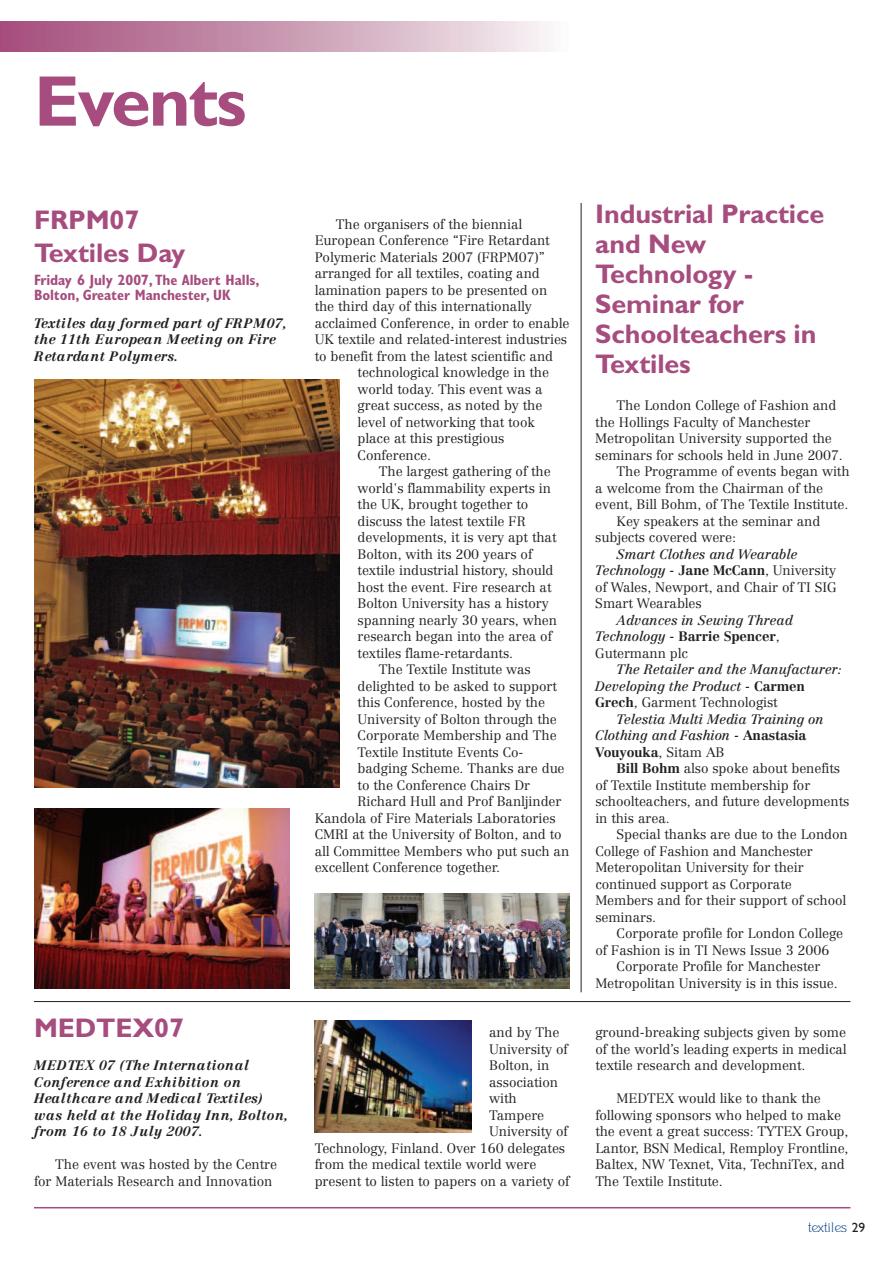
<style>
.page{position:relative;width:893px;height:1263px;background:#fff}
.page>*{position:absolute;margin:0;border:0;box-sizing:border-box;transform-origin:0 0}
.t1{font:700 72px "Gill Sans";letter-spacing:-.03em;color:#a64c7e}
.t2{font:700 27px/30px "Gill Sans";letter-spacing:-.005em;color:#a64c7e}
.t3{font:700 condensed 15px/15px "Gill Sans";letter-spacing:-.005em;color:#a64c7e}
.t4{font:300 13.5px/16.5px "Centennial LT";letter-spacing:-.005em;color:#231f20}
.t5{font:italic 13.5px/16.5px "Centennial LT";letter-spacing:-.005em;color:#231f20}
.t6{font:italic 700 13.5px/16.5px "Centennial LT";letter-spacing:.025em;color:#231f20}
.t7{font:13.5px "Grafiko";letter-spacing:-.035em;color:#013b7f}
.s1{font-weight:400;font-style:italic}
.s2{font-weight:700}
.s3{font-weight:700;font-style:normal}
.s4{font-weight:300;font-style:normal}
.s5{font-family:"Gill Sans";color:#231f20}
</style>
<div class="page">
<hr style="left:34px;top:1207px;width:816px;height:1px;background:#a64c7e">
<hr style="left:34px;top:1001px;width:816px;height:1px;background:#231f20">
<img style="left:34px;top:379px;width:306px;height:408px">
<img style="left:315px;top:893px;width:255px;height:96px">
<img style="left:315px;top:1020px;width:156px;height:112px">
<img style="left:34px;top:809px;width:255px;height:180px">
<hr style="left:581px;top:203px;width:1px;height:789px;background:#231f20">
<div style="left:0;top:21px;width:568px;height:30px;background:linear-gradient(to right,#a14877,#f7f3f4)"></div>
<h1 class="t1" style="left:34px;top:74px;width:214px">Events</h1>
<h2 class="t2" style="left:34px;top:206px;width:153px;line-height:33px">FRPM07<br>Textiles Day</h2>
<p class="t3" style="left:34px;top:274px;width:227px">Friday 6 July 2007, The Albert Halls,<br>Bolton, Greater Manchester, UK</p>
<p class="t6" style="left:34px;top:316px;width:254px">Textiles day formed part of FRPM07, the 11th European Meeting on Fire<br>Retardant Polymers.</p>
<h2 class="t2" style="left:34px;top:1016px;width:151px">MEDTEX07</h2>
<p class="t6" style="left:34px;top:1058px;width:256px">MEDTEX 07 (The International<br>Conference and Exhibition on<br>Healthcare and Medical Textiles) was held at the Holiday Inn, Bolton, from 16 to 18 July 2007.</p>
<p class="t4" style="left:34px;top:1157px;width:245px;text-indent:21px">The event was hosted by the Centre for Materials Research and Innovation</p>
<p class="t4" style="left:336px;top:217px;width:188px">The organisers of the biennial</p>
<p class="t4" style="left:315px;top:233px;width:237px">European Conference “Fire Retardant</p>
<p class="t4" style="left:315px;top:250px;width:232px">Polymeric Materials 2007 (FRPM07)”</p>
<p class="t4" style="left:315px;top:266px;width:227px">arranged for all textiles, coating and</p>
<p class="t4" style="left:315px;top:283px;width:234px">lamination papers to be presented on</p>
<p class="t4" style="left:315px;top:299px;width:219px">the third day of this internationally</p>
<p class="t4" style="left:315px;top:316px;width:256px">acclaimed Conference, in order to enable</p>
<p class="t4" style="left:315px;top:332px;width:254px">UK textile and related-interest industries</p>
<p class="t4" style="left:315px;top:349px;width:240px">to benefit from the latest scientific and</p>
<p class="t4" style="left:358px;top:365px;width:193px">technological knowledge in the</p>
<p class="t4" style="left:358px;top:382px;width:186px">world today. This event was a</p>
<p class="t4" style="left:358px;top:398px;width:186px">great success, as noted by the</p>
<p class="t4" style="left:358px;top:415px;width:179px">level of networking that took</p>
<p class="t4" style="left:358px;top:431px;width:148px">place at this prestigious</p>
<p class="t4" style="left:358px;top:448px;width:75px">Conference.</p>
<p class="t4" style="left:379px;top:464px;width:173px">The largest gathering of the</p>
<p class="t4" style="left:358px;top:481px;width:195px">world's flammability experts in</p>
<p class="t4" style="left:358px;top:497px;width:172px">the UK, brought together to</p>
<p class="t4" style="left:358px;top:514px;width:170px">discuss the latest textile FR</p>
<p class="t4" style="left:358px;top:530px;width:200px">developments, it is very apt that</p>
<p class="t4" style="left:358px;top:547px;width:176px">Bolton, with its 200 years of</p>
<p class="t4" style="left:358px;top:563px;width:197px">textile industrial history, should</p>
<p class="t4" style="left:358px;top:580px;width:195px">host the event. Fire research at</p>
<p class="t4" style="left:358px;top:596px;width:193px">Bolton University has a history</p>
<p class="t4" style="left:358px;top:613px;width:201px">spanning nearly 30 years, when</p>
<p class="t4" style="left:358px;top:629px;width:196px">research began into the area of</p>
<p class="t4" style="left:358px;top:646px;width:157px">textiles flame-retardants.</p>
<p class="t4" style="left:379px;top:662px;width:153px">The Textile Institute was</p>
<p class="t4" style="left:358px;top:679px;width:201px">delighted to be asked to support</p>
<p class="t4" style="left:358px;top:695px;width:189px">this Conference, hosted by the</p>
<p class="t4" style="left:358px;top:712px;width:201px">University of Bolton through the</p>
<p class="t4" style="left:358px;top:728px;width:201px">Corporate Membership and The</p>
<p class="t4" style="left:358px;top:745px;width:167px">Textile Institute Events Co-</p>
<p class="t4" style="left:358px;top:761px;width:209px">badging Scheme. Thanks are due</p>
<p class="t4" style="left:358px;top:778px;width:174px">to the Conference Chairs Dr</p>
<p class="t4" style="left:358px;top:794px;width:205px">Richard Hull and Prof Banljinder</p>
<p class="t4" style="left:315px;top:811px;width:242px">Kandola of Fire Materials Laboratories</p>
<p class="t4" style="left:315px;top:827px;width:249px">CMRI at the University of Bolton, and to</p>
<p class="t4" style="left:315px;top:844px;width:256px">all Committee Members who put such an</p>
<p class="t4" style="left:315px;top:860px;width:187px">excellent Conference together.</p>
<p class="t4" style="left:489px;top:1025px;width:72px">and by The</p>
<p class="t4" style="left:489px;top:1042px;width:80px">University of</p>
<p class="t4" style="left:489px;top:1058px;width:62px">Bolton, in</p>
<p class="t4" style="left:489px;top:1075px;width:70px">association</p>
<p class="t4" style="left:489px;top:1091px;width:29px">with</p>
<p class="t4" style="left:489px;top:1108px;width:57px">Tampere</p>
<p class="t4" style="left:489px;top:1124px;width:80px">University of</p>
<p class="t4" style="left:315px;top:1141px;width:252px">Technology, Finland. Over 160 delegates</p>
<p class="t4" style="left:315px;top:1157px;width:223px">from the medical textile world were</p>
<p class="t4" style="left:315px;top:1174px;width:256px">present to listen to papers on a variety of</p>
<h2 class="t2" style="left:595px;top:201px;width:231px">Industrial Practice and New<br>Technology -<br>Seminar for<br>Schoolteachers in<br>Textiles</h2>
<p class="t4" style="left:617px;top:398px;width:221px">The London College of Fashion and</p>
<p class="t4" style="left:595px;top:415px;width:217px">the Hollings Faculty of Manchester</p>
<p class="t4" style="left:595px;top:431px;width:238px">Metropolitan University supported the</p>
<p class="t4" style="left:595px;top:448px;width:249px">seminars for schools held in June 2007.</p>
<p class="t4" style="left:617px;top:464px;width:235px">The Programme of events began with</p>
<p class="t4" style="left:595px;top:481px;width:229px">a welcome from the Chairman of the</p>
<p class="t4" style="left:595px;top:497px;width:254px">event, Bill Bohm, of The Textile Institute.</p>
<p class="t4" style="left:617px;top:514px;width:205px">Key speakers at the seminar and</p>
<p class="t4" style="left:595px;top:530px;width:142px">subjects covered were:</p>
<p class="t4" style="left:595px;top:547px;width:243px;text-indent:21px"><span class="s1">Smart Clothes and Wearable<br>Technology -</span> <span class="s2">Jane McCann</span>, University of Wales, Newport, and Chair of TI SIG<br>Smart Wearables</p>
<p class="t5" style="left:595px;top:613px;width:199px;text-indent:21px">Advances in Sewing Thread<br>Technology - <span class="s3">Barrie Spencer</span><span class="s4">,<br>Gutermann plc</span></p>
<p class="t5" style="left:595px;top:662px;width:248px;text-indent:21px">The Retailer and the Manufacturer:<br>Developing the Product - <span class="s3">Carmen<br>Grech</span><span class="s4">, Garment Technologist</span></p>
<p class="t5" style="left:595px;top:712px;width:230px;text-indent:21px">Telestia Multi Media Training on<br>Clothing and Fashion - <span class="s3">Anastasia<br>Vouyouka</span><span class="s4">, Sitam AB</span></p>
<p class="t4" style="left:595px;top:761px;width:255px;text-indent:21px"><span class="s2">Bill Bohm</span> also spoke about benefits of Textile Institute membership for schoolteachers, and future developments in this area.</p>
<p class="t4" style="left:595px;top:827px;width:254px;text-indent:21px">Special thanks are due to the London<br>College of Fashion and Manchester<br>Meteropolitan University for their continued support as Corporate<br>Members and for their support of school seminars.</p>
<p class="t4" style="left:617px;top:926px;width:228px">Corporate profile for London College</p>
<p class="t4" style="left:595px;top:943px;width:235px">of Fashion is in TI News Issue 3 2006</p>
<p class="t4" style="left:617px;top:959px;width:205px">Corporate Profile for Manchester</p>
<p class="t4" style="left:595px;top:976px;width:244px">Metropolitan University is in this issue.</p>
<p class="t4" style="left:595px;top:1025px;width:253px;text-align:justify">ground-breaking subjects given by some of the world’s leading experts in medical textile research and development.</p>
<p class="t4" style="left:595px;top:1091px;width:255px;text-indent:21px">MEDTEX would like to thank the following sponsors who helped to make the event a great success: TYTEX Group, Lantor, BSN Medical, Remploy Frontline, Baltex, NW Texnet, Vita, TechniTex, and The Textile Institute.</p>
<p class="t7" style="left:808px;top:1222px;width:59px">textiles <span class="s5">29</span></p>
</div>
